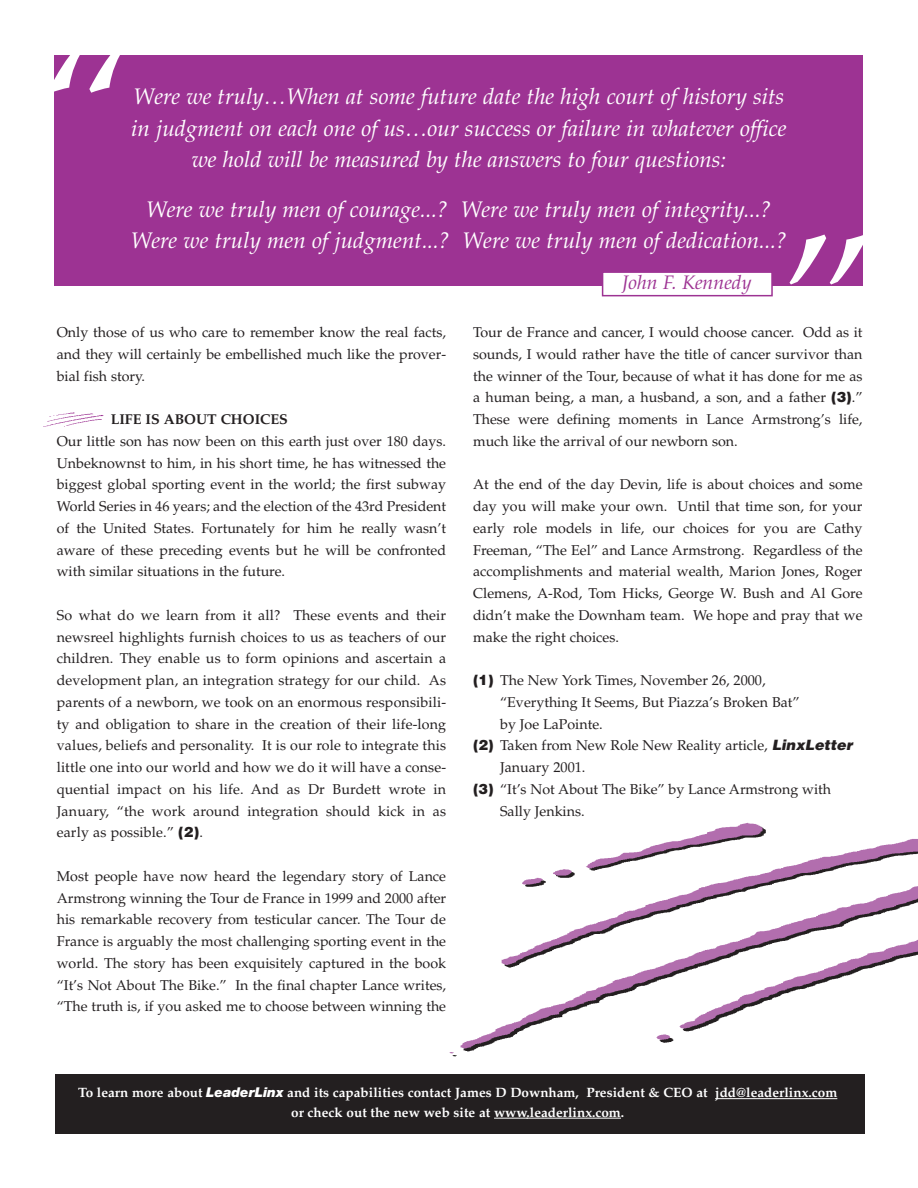
<style>
.page{position:relative;width:918px;height:1188px;background:#fff}
.page>*{position:absolute;margin:0;border:0;box-sizing:border-box;transform-origin:0 0}
.t1{font:italic 204px "Palatino";color:#fff}
.t2{font:italic 22.5px/31.5px "Palatino";color:#fff;text-align:center}
.t3{font:italic 19.5px "Palatino";color:#9d3393}
.t4{font:14.25px/21.8px "Palatino";color:#231f20;text-align:justify}
.t5{font:700 14.25px "Palatino";color:#231f20}
.t6{font:700 13.5px/19.5px "Palatino";color:#fff;text-align:center}
.s1{font-family:"Helvetica";font-weight:900}
.s2{font-family:"Helvetica";font-weight:900;font-style:italic}
.s3{font-family:"Helvetica Neue";font-weight:900;font-style:italic}
</style>
<div class="page">
<img style="left:43px;top:413px;width:61px;height:14px">
<img style="left:449px;top:822px;width:469px;height:235px">
<div style="left:55px;top:1074px;width:810px;height:60px;background:#231f20"></div>
<hr style="left:715px;top:1098px;width:122px;height:1px;background:#fff">
<hr style="left:494px;top:1118px;width:34px;height:1px;background:#fff">
<hr style="left:527px;top:1118px;width:94px;height:1px;background:#fff">
<div style="left:55px;top:55px;width:808px;height:231px;background:#9d3393"></div>
<div style="left:603px;top:272px;width:169px;height:24px;background:#fff"></div>
<div style="left:602px;top:271px;width:171px;height:25px;border:2px solid #9d3393"></div>
<h1 class="t1" style="left:29px;top:43px;width:104px">“</h1>
<h2 class="t2" style="left:131px;top:83px;width:657px">Were we truly…When at some future date the high court of history sits in judgment on each one of us…our success or failure in whatever office we hold will be measured by the answers to four questions:</h2>
<h2 class="t2" style="left:131px;top:196px;width:658px">Were we truly men of courage...? Were we truly men of integrity...?<br>Were we truly men of judgment...? Were we truly men of dedication...?</h2>
<h1 class="t1" style="left:770px;top:235px;width:103px">”</h1>
<h3 class="t3" style="left:622px;top:275px;width:131px">John F. Kennedy</h3>
<p class="t4" style="left:57px;top:323px;width:391px">Only those of us who care to remember know the real facts, and they will certainly be embellished much like the prover&shy;bial fish story.</p>
<p class="t5" style="left:111px;top:414px;width:179px">LIFE IS ABOUT CHOICES</p>
<p class="t4" style="left:57px;top:432px;width:391px">Our little son has now been on this earth just over 180 days.<br>Unbeknownst to him, in his short time, he has witnessed the biggest global sporting event in the world; the first subway World Series in 46 years; and the election of the 43rd President of the United States. Fortunately for him he really wasn’t aware of these preceding events but he will be confronted with similar situations in the future.</p>
<p class="t4" style="left:57px;top:606px;width:391px">So what do we learn from it all? These events and their newsreel highlights furnish choices to us as teachers of our children. They enable us to form opinions and ascertain a development plan, an integration strategy for our child. As parents of a newborn, we took on an enormous responsibili&shy;ty and obligation to share in the creation of their life-long values, beliefs and personality. It is our role to integrate this little one into our world and how we do it will have a conse&shy;quential impact on his life. And as Dr Burdett wrote in January, “the work around integration should kick in as early as possible.” <span class="s1">(2)</span>.</p>
<p class="t4" style="left:57px;top:867px;width:391px">Most people have now heard the legendary story of Lance Armstrong winning the Tour de France in 1999 and 2000 after his remarkable recovery from testicular cancer. The Tour de France is arguably the most challenging sporting event in the world. The story has been exquisitely captured in the book “It’s Not About The Bike.” In the final chapter Lance writes, “The truth is, if you asked me to choose between winning the</p>
<p class="t4" style="left:473px;top:323px;width:391px">Tour de France and cancer, I would choose cancer. Odd as it sounds, I would rather have the title of cancer survivor than the winner of the Tour, because of what it has done for me as a human being, a man, a husband, a son, and a father <span class="s1">(3)</span>.” These were defining moments in Lance Armstrong’s life, much like the arrival of our newborn son.</p>
<p class="t4" style="left:473px;top:475px;width:391px">At the end of the day Devin, life is about choices and some day you will make your own. Until that time son, for your early role models in life, our choices for you are Cathy Freeman, “The Eel” and Lance Armstrong. Regardless of the accomplishments and material wealth, Marion Jones, Roger Clemens, A-Rod, Tom Hicks, George W. Bush and Al Gore didn’t make the Downham team. We hope and pray that we make the right choices.</p>
<p class="t4" style="left:473px;top:671px;width:294px"><span class="s1">(1)</span> The New York Times, November 26, 2000,</p>
<p class="t4" style="left:500px;top:693px;width:301px">“Everything It Seems, But Piazza’s Broken Bat”</p>
<p class="t4" style="left:500px;top:715px;width:104px">by Joe LaPointe.</p>
<p class="t4" style="left:473px;top:736px;width:381px"><span class="s1">(2)</span> Taken from New Role New Reality article, <span class="s2">LinxLetter</span></p>
<p class="t4" style="left:500px;top:758px;width:87px">January 2001.</p>
<p class="t4" style="left:473px;top:780px;width:360px"><span class="s1">(3)</span> “It’s Not About The Bike” by Lance Armstrong with</p>
<p class="t4" style="left:500px;top:802px;width:86px">Sally Jenkins.</p>
<p class="t6" style="left:78px;top:1084px;width:761px">To learn more about <span class="s3">LeaderLinx</span> and its capabilities contact James D Downham, President &amp; CEO at jdd@leaderlinx.com or check out the new web site at www.leaderlinx.com.</p>
</div>
